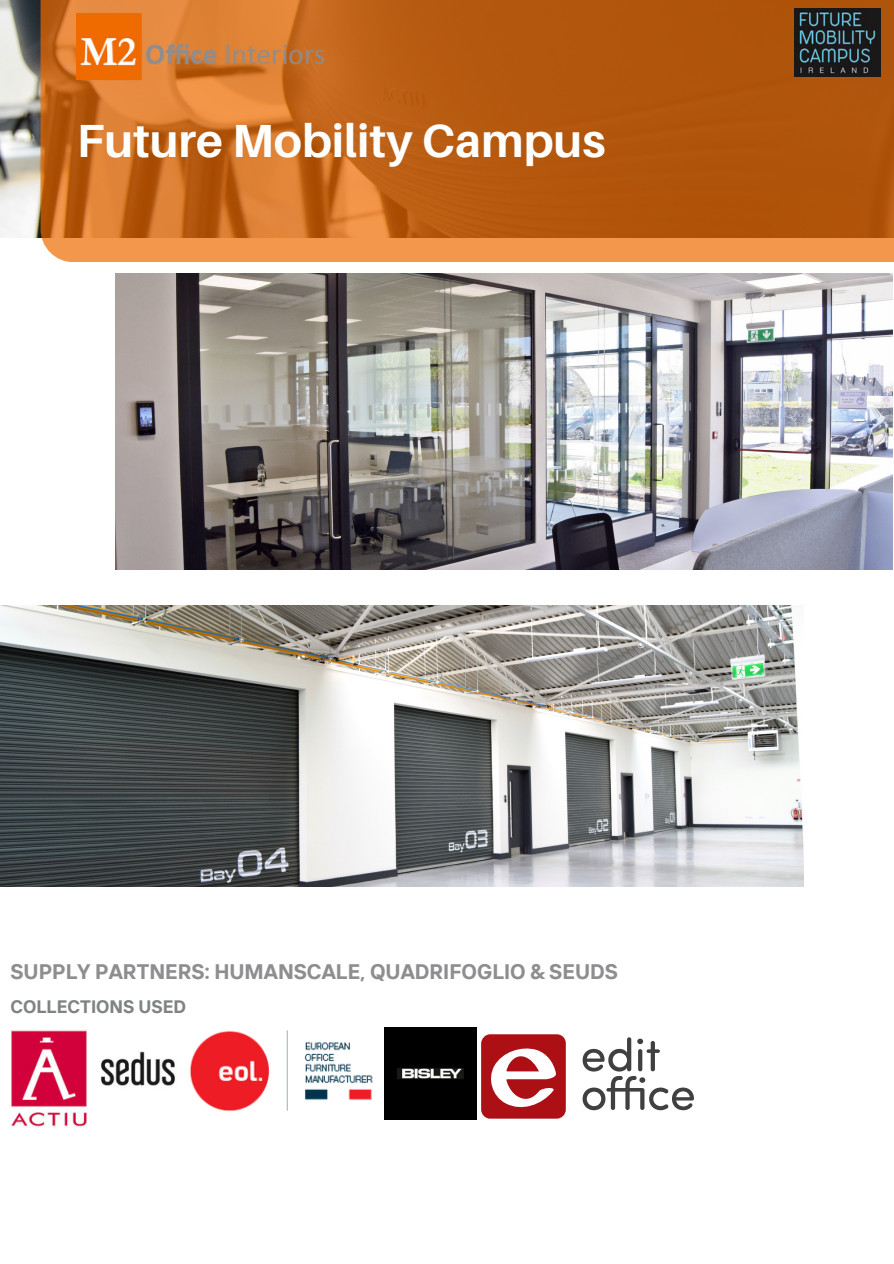
<style>
.page{position:relative;width:894px;height:1264px;background:#fff}
.page>*{position:absolute;margin:0;border:0;box-sizing:border-box;transform-origin:0 0}
.t1{font:700 46.5px "Aileron";color:#fff}
.t2{font:700 21px "TT Interphases";color:#8e8e91}
.t3{font:700 18px "TT Interphases";color:#7f8482}
</style>
<div class="page">
<img style="left:0;top:0;width:41px;height:237px">
<svg style="left:41px;top:0;width:852px;height:262px;fill:#b4580e"></svg>
<img style="left:77px;top:14px;width:248px;height:66px">
<img style="left:116px;top:273px;width:776px;height:296px">
<img style="left:101px;top:1051px;width:74px;height:35px">
<img style="left:0;top:605px;width:803px;height:281px">
<img style="left:793px;top:9px;width:87px;height:67px">
<img style="left:190px;top:1030px;width:183px;height:81px">
<img style="left:384px;top:1027px;width:92px;height:92px">
<img style="left:11px;top:1029px;width:76px;height:98px">
<svg style="left:582px;top:1037px;width:111px;height:73px"></svg>
<div style="left:481px;top:1034px;width:84px;height:84px;background:#ac1015;border-radius:9px"></div>
<svg style="left:491px;top:1048px;width:65px;height:60px"></svg>
<h1 class="t1" style="left:77px;top:112px;width:530px">Future Mobility Campus</h1>
<p class="t2" style="left:10px;top:958px;width:608px">SUPPLY PARTNERS: HUMANSCALE, QUADRIFOGLIO &amp; SEUDS</p>
<p class="t3" style="left:10px;top:994px;width:177px">COLLECTIONS USED</p>
</div>
